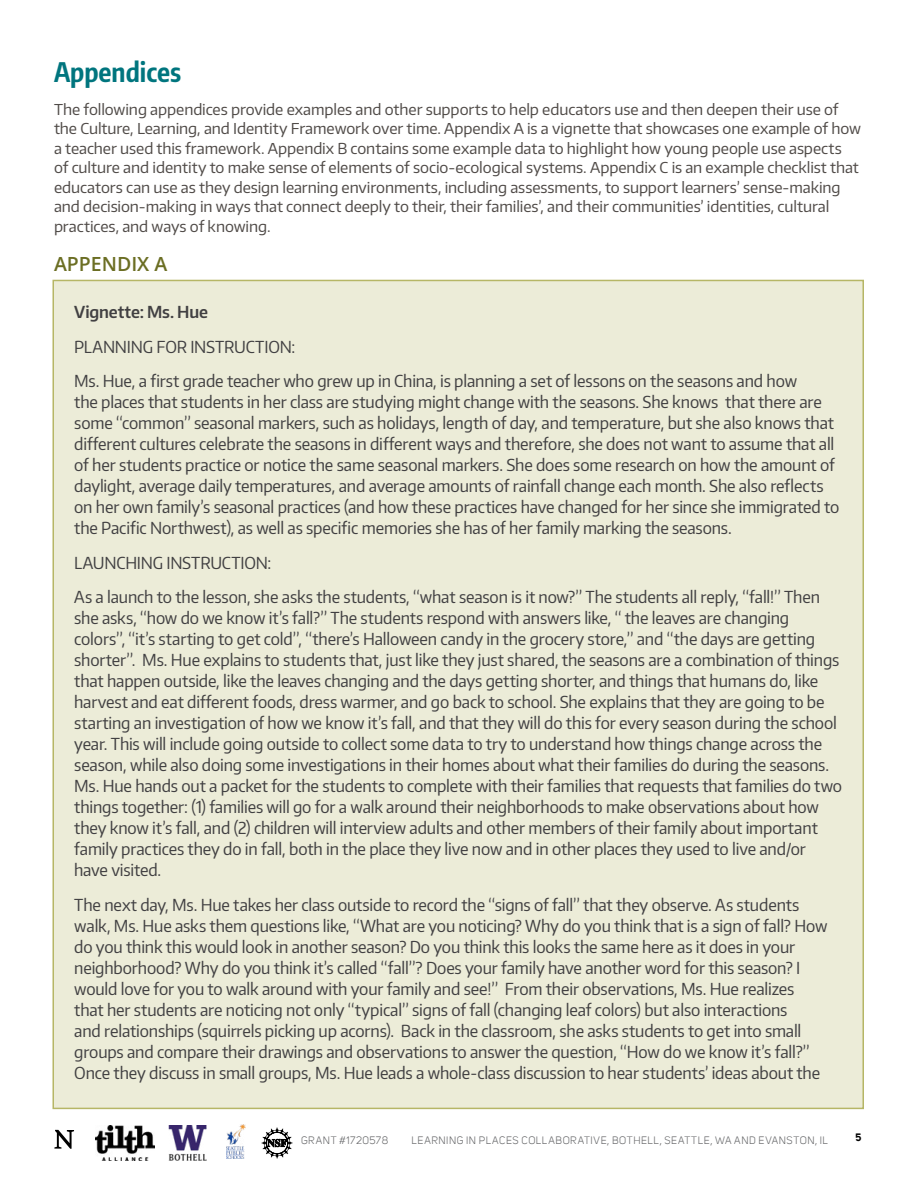
<style>
.page{position:relative;width:918px;height:1188px;background:#fff}
.page>*{position:absolute;margin:0;border:0;box-sizing:border-box;transform-origin:0 0}
.Section_header{font:700 27px "Encode Sans Compressed";color:#00757e}
.Section_subheader{font:600 19.5px "Open Sans";color:#6b6e23}
.text{font:16.5px/21px "Encode Sans Narrow";letter-spacing:-.01em;color:#414042}
.vignette_text{font:16.5px/21px "Encode Sans Narrow";letter-spacing:-.01em;color:#414042}
.section_subheader_co{font:600 16.5px "Encode Sans Narrow";letter-spacing:-.01em;color:#414042}
.rounded_block_paragr{font:15px/19.5px "Encode Sans Normal";letter-spacing:-.005em;color:#504b48}
.t1{font:10.5px "Uni Sans";letter-spacing:.055em;color:#636466}
.t2{font:700 10.5px "Uni Sans";color:#000}
</style>
<div class="page">
<img style="left:226px;top:1125px;width:19px;height:34px">
<img style="left:169px;top:1126px;width:37px;height:34px">
<img style="left:95px;top:1126px;width:60px;height:34px">
<svg style="left:54px;top:1130px;width:20px;height:19px"></svg>
<svg style="left:262px;top:1128px;width:30px;height:30px"></svg>
<div style="left:53px;top:280px;width:810px;height:828px;background:#ececd8"></div>
<p class="Section_header" style="left:54px;top:54px;width:129px">Appendices</p>
<p class="rounded_block_paragr" style="left:54px;top:99px;width:809px">The following appendices provide examples and other supports to help educators use and then deepen their use of the Culture, Learning, and Identity Framework over time. Appendix A is a vignette that showcases one example of how a teacher used this framework. Appendix B contains some example data to highlight how young people use aspects<br>of culture and identity to make sense of elements of socio-ecological systems. Appendix C is an example checklist that educators can use as they design learning environments, including assessments, to support learners’ sense-making and decision-making in ways that connect deeply to their, their families’, and their communities’ identities, cultural practices, and ways of knowing.</p>
<p class="Section_subheader" style="left:54px;top:250px;width:115px">APPENDIX A</p>
<p class="section_subheader_co" style="left:74px;top:301px;width:135px">Vignette: Ms. Hue</p>
<p class="text" style="left:74px;top:336px;width:223px">PLANNING FOR INSTRUCTION:</p>
<p class="vignette_text" style="left:74px;top:370px;width:767px">Ms. Hue, a first grade teacher who grew up in China, is planning a set of lessons on the seasons and how<br>the places that students in her class are studying might change with the seasons. She knows that there are some “common” seasonal markers, such as holidays, length of day, and temperature, but she also knows that different cultures celebrate the seasons in different ways and therefore, she does not want to assume that all of her students practice or notice the same seasonal markers. She does some research on how the amount of daylight, average daily temperatures, and average amounts of rainfall change each month. She also reflects on her own family’s seasonal practices (and how these practices have changed for her since she immigrated to the Pacific Northwest), as well as specific memories she has of her family marking the seasons.</p>
<p class="text" style="left:74px;top:552px;width:199px">LAUNCHING INSTRUCTION:</p>
<p class="text" style="left:74px;top:586px;width:769px">As a launch to the lesson, she asks the students, “what season is it now?” The students all reply, “fall!” Then she asks, “how do we know it’s fall?” The students respond with answers like, “ the leaves are changing colors”, “it’s starting to get cold”, “there’s Halloween candy in the grocery store,” and “the days are getting shorter”. Ms. Hue explains to students that, just like they just shared, the seasons are a combination of things that happen outside, like the leaves changing and the days getting shorter, and things that humans do, like harvest and eat different foods, dress warmer, and go back to school. She explains that they are going to be starting an investigation of how we know it’s fall, and that they will do this for every season during the school year. This will include going outside to collect some data to try to understand how things change across the season, while also doing some investigations in their homes about what their families do during the seasons.<br>Ms. Hue hands out a packet for the students to complete with their families that requests that families do two things together: (1) families will go for a walk around their neighborhoods to make observations about how they know it’s fall, and (2) children will interview adults and other members of their family about important family practices they do in fall, both in the place they live now and in other places they used to live and/or have visited.</p>
<p class="text" style="left:74px;top:894px;width:755px">The next day, Ms. Hue takes her class outside to record the “signs of fall” that they observe. As students walk, Ms. Hue asks them questions like, “What are you noticing? Why do you think that is a sign of fall? How do you think this would look in another season? Do you think this looks the same here as it does in your neighborhood? Why do you think it’s called “fall”? Does your family have another word for this season? I would love for you to walk around with your family and see!” From their observations, Ms. Hue realizes that her students are noticing not only “typical” signs of fall (changing leaf colors) but also interactions<br>and relationships (squirrels picking up acorns). Back in the classroom, she asks students to get into small groups and compare their drawings and observations to answer the question, “How do we know it’s fall?” Once they discuss in small groups, Ms. Hue leads a whole-class discussion to hear students’ ideas about the</p>
<p class="t1" style="left:301px;top:1135px;width:89px">GRANT #1720578</p>
<p class="t1" style="left:412px;top:1135px;width:418px">LEARNING IN PLACES COLLABORATIVE, BOTHELL, SEATTLE, WA AND EVANSTON, IL</p>
<p class="t2" style="left:855px;top:1131px;width:7px">5</p>
</div>
